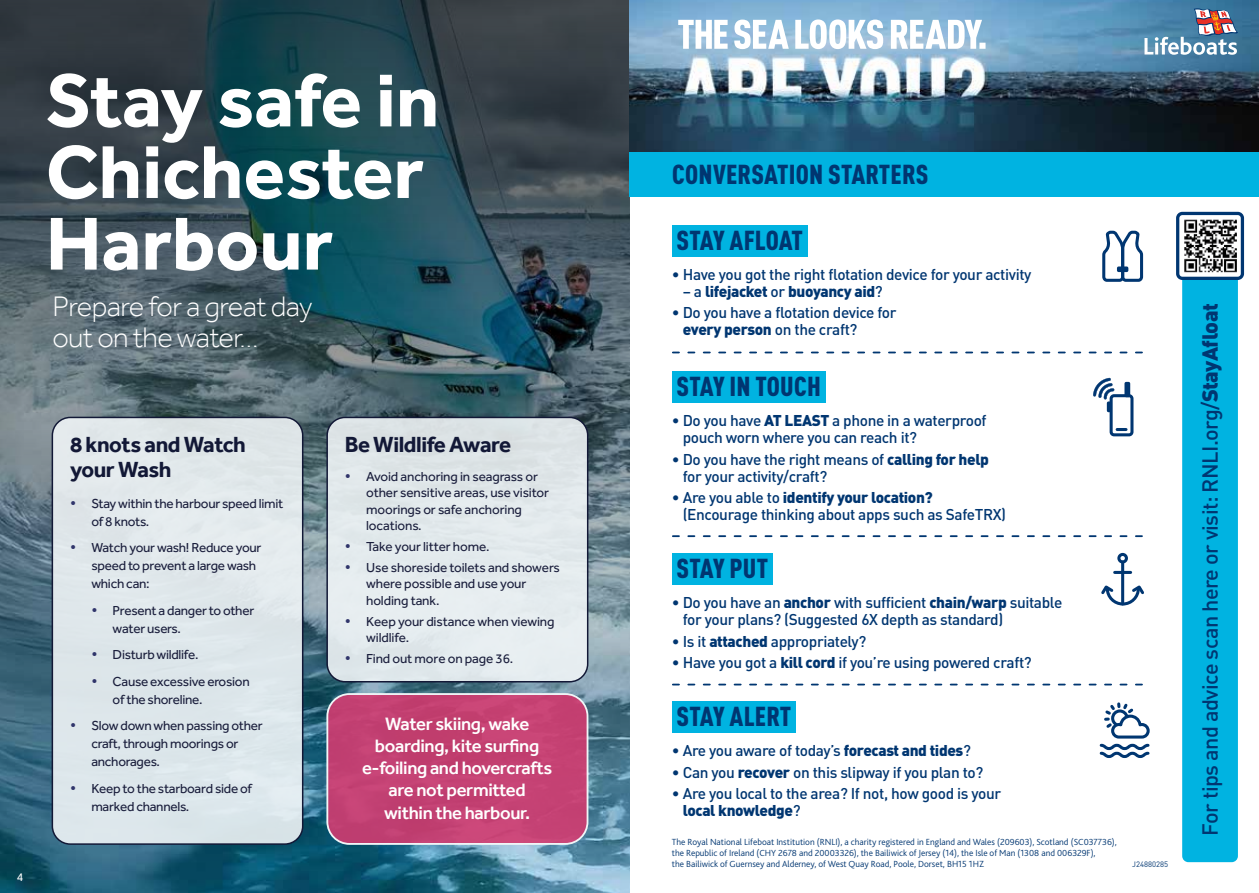
<style>
.page{position:relative;width:1259px;height:893px;background:#fff}
.page>*{position:absolute;margin:0;border:0;box-sizing:border-box;transform-origin:0 0}
.t1{font:700 77.4px/71.6px "Effra";color:#fff}
.t2{font:300 28.95px/31.3px "Effra";letter-spacing:-.02em;color:#fff}
.t3{font:900 condensed 27px "DINOT";letter-spacing:.01em;color:#003671}
.t4{font:900 condensed 27px "DINOT";letter-spacing:-.01em;color:#003671}
.t5{font:700 22.5px/25.5px "Effra";letter-spacing:-.02em;color:#121836}
.t6{font:500 21.6px "DINOT";letter-spacing:-.025em;color:#003671}
.t7{font:500 18.45px/22.2px "Effra";letter-spacing:-.02em;color:#fff;text-align:center}
.t8{font:500 15.45px/17px "DINOT";letter-spacing:-.025em;color:#003671}
.t9{font:900 15.45px "DINOT";letter-spacing:-.025em;color:#003671}
.t10{font:13.5px/18px "Effra";letter-spacing:-.02em;color:#1a1e3c}
.t11{font:12px "Effra";color:#fff}
.t12{font:300 9.3px/11.1px "Bliss 2";color:#003671}
.t13{font:7.8px "DINOT";color:#003671}
.s1{font-weight:500}
.s2{font-weight:900}
</style>
<div class="page">
<img style="left:0;top:0;width:629px;height:893px">
<div style="left:327px;top:417px;width:261px;height:265px;background:#e3eaed;border-radius:18px"></div>
<div style="left:326px;top:417px;width:262px;height:265px;border:2px solid #121836;border-radius:18px"></div>
<div style="left:327px;top:694px;width:260px;height:150px;background:#c44173;border-radius:22px"></div>
<div style="left:326px;top:693px;width:262px;height:152px;border:2px solid #f0f5f7;border-radius:22px"></div>
<img style="left:630px;top:0;width:629px;height:152px">
<div style="left:672px;top:225px;width:135px;height:32px;background:#00b3e1"></div>
<div style="left:672px;top:371px;width:153px;height:32px;background:#00b3e1"></div>
<div style="left:672px;top:553px;width:100px;height:32px;background:#00b3e1"></div>
<div style="left:672px;top:701px;width:123px;height:32px;background:#00b3e1"></div>
<svg style="left:1102px;top:230px;width:41px;height:52px"></svg>
<div style="left:1117px;top:266px;width:11px;height:6px;border:3px solid #003671"></div>
<svg style="left:1093px;top:378px;width:21px;height:21px"></svg>
<div style="left:1109px;top:394px;width:24px;height:42px;border:3px solid #003671;border-radius:3px"></div>
<svg style="left:1117px;top:428px;width:9px;height:3px"></svg>
<div style="left:1124px;top:382px;width:6px;height:15px;border:3px solid #003671"></div>
<div style="left:1106px;top:401px;width:5px;height:11px;border:3px solid #003671"></div>
<hr style="left:1121px;top:562px;width:3px;height:42px;background:#003671">
<div style="left:1117px;top:553px;width:11px;height:10px;border:3px solid #003671;border-radius:50%"></div>
<hr style="left:1114px;top:571px;width:16px;height:3px;background:#003671">
<svg style="left:1101px;top:583px;width:43px;height:23px"></svg>
<svg style="left:1099px;top:702px;width:51px;height:56px"></svg>
<div style="left:630px;top:152px;width:629px;height:45px;background:#00b3e1"></div>
<svg style="left:673px;top:352px;width:469px;height:1px"></svg>
<svg style="left:673px;top:535px;width:469px;height:2px"></svg>
<svg style="left:673px;top:684px;width:469px;height:1px"></svg>
<div style="left:1182px;top:230px;width:56px;height:632px;background:#00b3e1;border-radius:6px"></div>
<div style="left:1177px;top:213px;width:65px;height:65px;background:#fff;border-radius:5px"></div>
<img style="left:1184px;top:219px;width:53px;height:54px">
<div style="left:1176px;top:212px;width:68px;height:68px;border:3px solid #003671;border-radius:5px"></div>
<svg style="left:678px;top:19px;width:307px;height:30px"></svg>
<svg style="left:1144px;top:8px;width:94px;height:47px;background:#7994ac"></svg>
<div style="left:52px;top:417px;width:251px;height:427px;background:#dee7eb;border-radius:18px"></div>
<div style="left:52px;top:417px;width:251px;height:428px;border:2px solid #121836;border-radius:18px"></div>
<h1 class="t1" style="left:46px;top:64px;width:395px">Stay safe in<br>Chichester<br>Harbour</h1>
<h2 class="t2" style="left:52px;top:290px;width:261px">Prepare for a great day out on the water…</h2>
<p class="t11" style="left:17px;top:870px;width:8px">4</p>
<h3 class="t5" style="left:70px;top:431px;width:177px">8 knots and Watch your Wash</h3>
<p class="t10" style="left:91px;top:494px;width:193px">Stay within the harbour speed limit of 8 knots.</p>
<p class="t10" style="left:91px;top:539px;width:171px">Watch your wash! Reduce your speed to prevent a large wash which can:</p>
<p class="t10" style="left:113px;top:601px;width:143px">Present a danger to other water users.</p>
<p class="t10" style="left:113px;top:641px;width:139px;line-height:26.5px">Disturb wildlife.<br>Cause excessive erosion</p>
<p class="t10" style="left:91px;top:686px;width:173px;line-height:26.5px;text-indent:21px">of the shoreline.<br>Slow down when passing other</p>
<p class="t10" style="left:91px;top:735px;width:149px">craft, through moorings or anchorages.</p>
<p class="t10" style="left:91px;top:779px;width:162px">Keep to the starboard side of marked channels.</p>
<h3 class="t5" style="left:345px;top:431px;width:168px">Be Wildlife Aware</h3>
<p class="t10" style="left:366px;top:468px;width:184px;line-height:16.5px">Avoid anchoring in seagrass or other sensitive areas, use visitor moorings or safe anchoring locations.</p>
<p class="t10" style="left:366px;top:536px;width:195px;line-height:20.7px">Take your litter home.<br>Use shoreside toilets and showers</p>
<p class="t10" style="left:366px;top:575px;width:162px;line-height:16.5px">where possible and use your holding tank.</p>
<p class="t10" style="left:366px;top:613px;width:190px;line-height:16.5px">Keep your distance when viewing wildlife.</p>
<p class="t10" style="left:366px;top:649px;width:149px">Find out more on page 36.</p>
<p class="t7" style="left:362px;top:713px;width:192px">Water skiing, wake boarding, kite surfing e-foiling and hovercrafts are not permitted within the harbour.</p>
<h3 class="t3" style="left:672px;top:158px;width:258px">CONVERSATION STARTERS</h3>
<h3 class="t4" style="left:676px;top:224px;width:128px">STAY AFLOAT</h3>
<p class="t8" style="left:672px;top:265px;width:361px">• Have you got the right flotation device for your activity</p>
<p class="t9" style="left:683px;top:281px;width:201px"><span class="s1">– a</span> lifejacket <span class="s1">or</span> buoyancy aid<span class="s1">?</span></p>
<p class="t8" style="left:683px;top:304px;width:215px;text-indent:-11px">• Do you have a flotation device for <span class="s2">every person</span> on the craft?</p>
<h3 class="t3" style="left:676px;top:370px;width:146px">STAY IN TOUCH</h3>
<p class="t8" style="left:683px;top:411px;width:305px;text-indent:-11px">• Do you have <span class="s2">AT LEAST</span> a phone in a waterproof pouch worn where you can reach it?</p>
<p class="t8" style="left:683px;top:450px;width:308px;text-indent:-11px">• Do you have the right means of <span class="s2">calling for help </span>for your activity/craft?</p>
<p class="t8" style="left:683px;top:489px;width:325px;text-indent:-11px">• Are you able to <span class="s2">identify your location? </span>(Encourage thinking about apps such as SafeTRX)</p>
<h3 class="t3" style="left:676px;top:552px;width:93px">STAY PUT</h3>
<p class="t8" style="left:683px;top:593px;width:381px;text-indent:-11px">• Do you have an <span class="s2">anchor</span> with sufficient <span class="s2">chain/warp</span> suitable for your plans? (Suggested 6X depth as standard)</p>
<p class="t8" style="left:672px;top:632px;width:196px">• Is it <span class="s2">attached</span> appropriately?</p>
<p class="t8" style="left:672px;top:654px;width:361px">• Have you got a <span class="s2">kill cord</span> if you’re using powered craft?</p>
<h3 class="t3" style="left:676px;top:700px;width:116px">STAY ALERT</h3>
<p class="t8" style="left:672px;top:741px;width:300px">• Are you aware of today’s <span class="s2">forecast and tides</span>?</p>
<p class="t8" style="left:672px;top:763px;width:313px">• Can you <span class="s2">recover</span> on this slipway if you plan to?</p>
<p class="t8" style="left:683px;top:785px;width:320px;text-indent:-11px">• Are you local to the area? If not, how good is your <span class="s2">local knowledge</span>?</p>
<p class="t12" style="left:672px;top:836px;width:446px">The Royal National Lifeboat Institution (RNLI), a charity registered in England and Wales (209603), Scotland (SC037736), the Republic of Ireland (CHY 2678 and 20003326), the Bailiwick of Jersey (14), the Isle of Man (1308 and 006329F),<br>the Bailiwick of Guernsey and Alderney, of West Quay Road, Poole, Dorset, BH15 1HZ</p>
<p class="t13" style="left:1132px;top:860px;width:38px">J24880285</p>
<h3 class="t6" style="left:1196px;top:835px;width:534px;rotate:-90deg">For tips and advice scan here or visit: RNLI.org/<span class="s2">StayAfloat</span></h3>
</div>
